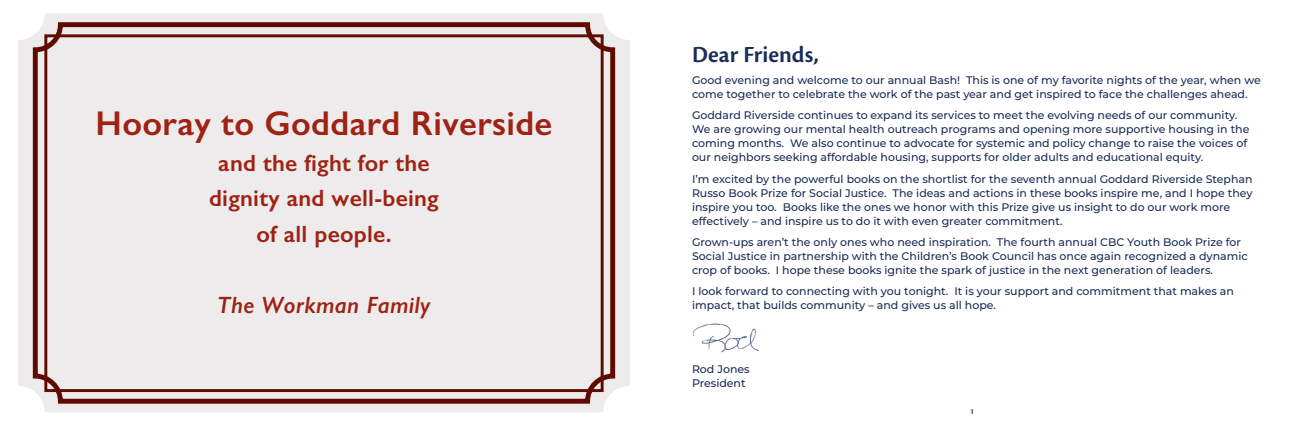
<style>
.page{position:relative;width:1296px;height:432px;background:#fff}
.page>*{position:absolute;margin:0;border:0;box-sizing:border-box;transform-origin:0 0}
.t1{font:600 34.5px "Gill Sans";letter-spacing:.01em;color:#9f2214}
.t2{font:600 24px "Cronos Pro";color:#1a2d57}
.t3{font:600 23.6px/35.5px "Gill Sans";letter-spacing:.01em;color:#9f2214;text-align:center}
.t4{font:italic 600 23.6px "Gill Sans";letter-spacing:.01em;color:#9f2214}
.t5{font:500 11px/14px "Montserrat";color:#1a2d57}
.t6{font:600 8px "Cronos Pro";color:#1a2d57}
</style>
<div class="page">
<img style="left:692px;top:323px;width:66px;height:30px">
<div style="left:18px;top:14px;width:612px;height:398px;background:#edebec;border-radius:27px"></div>
<div style="left:33px;top:22px;width:582px;height:382px;border:5px solid #600b00;border-radius:25px"></div>
<div style="left:44px;top:34px;width:560px;height:358px;border:3px solid #600b00"></div>
<h1 class="t1" style="left:96px;top:103px;width:458px">Hooray to Goddard Riverside</h1>
<h3 class="t3" style="left:209px;top:145px;width:231px">and the fight for the dignity and well-being of all people.</h3>
<h3 class="t4" style="left:218px;top:290px;width:214px">The Workman Family</h3>
<h2 class="t2" style="left:692px;top:41px;width:128px">Dear Friends,</h2>
<p class="t5" style="left:692px;top:73px;width:570px">Good evening and welcome to our annual Bash! This is one of my favorite nights of the year, when we come together to celebrate the work of the past year and get inspired to face the challenges ahead.</p>
<p class="t5" style="left:692px;top:108px;width:559px">Goddard Riverside continues to expand its services to meet the evolving needs of our community.<br>We are growing our mental health outreach programs and opening more supportive housing in the coming months. We also continue to advocate for systemic and policy change to raise the voices of our neighbors seeking affordable housing, supports for older adults and educational equity.</p>
<p class="t5" style="left:692px;top:171px;width:562px">I’m excited by the powerful books on the shortlist for the seventh annual Goddard Riverside Stephan Russo Book Prize for Social Justice. The ideas and actions in these books inspire me, and I hope they inspire you too. Books like the ones we honor with this Prize give us insight to do our work more effectively – and inspire us to do it with even greater commitment.</p>
<p class="t5" style="left:692px;top:234px;width:557px">Grown-ups aren’t the only ones who need inspiration. The fourth annual CBC Youth Book Prize for<br>Social Justice in partnership with the Children’s Book Council has once again recognized a dynamic crop of books. I hope these books ignite the spark of justice in the next generation of leaders.</p>
<p class="t5" style="left:692px;top:284px;width:544px">I look forward to connecting with you tonight. It is your support and commitment that makes an impact, that builds community – and gives us all hope.</p>
<p class="t5" style="left:692px;top:361px;width:59px">Rod Jones<br>President</p>
<p class="t6" style="left:970px;top:407px;width:5px">1</p>
</div>
